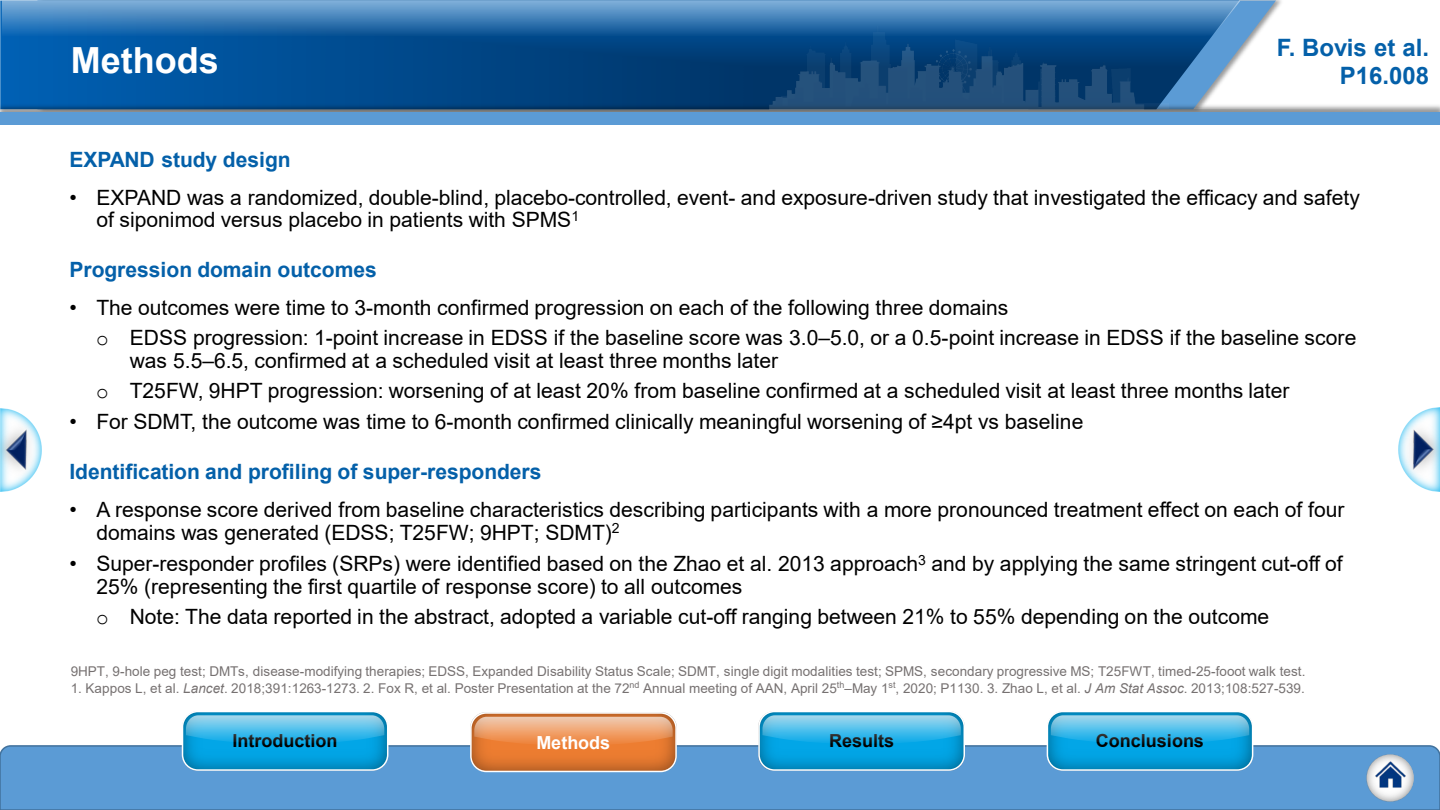
<style>
.page{position:relative;width:1440px;height:810px;background:#fff}
.page>*{position:absolute;margin:0;border:0;box-sizing:border-box;transform-origin:0 0}
.t1{font:700 36px "Arial";color:#fff}
.t2{font:700 24px/28.8px "Arial";color:#0460a9;text-align:right}
.t3{font:21px/22.6px "Arial";color:#000}
.t4{font:700 21px "Arial";color:#0460a9}
.t5{font:700 18px "Arial";color:#000}
.t6{font:700 18px "Arial";color:#fff}
.t7{font:13.5px "Arial";letter-spacing:.005em;color:#767171}
.s1{font-family:"Courier New"}
.s2{font-style:italic}
</style>
<div class="page">
<div style="left:0;top:745px;width:1440px;height:65px;background:#5b9bd5"></div>
<img style="left:1047px;top:714px;width:206px;height:56px">
<div style="left:1047px;top:711px;width:206px;height:60px;border:2px solid #fff;border-radius:15px"></div>
<svg style="left:1051px;top:715px;width:198px;height:29px;background:#4fbde8"></svg>
<img style="left:759px;top:714px;width:205px;height:56px">
<div style="left:758px;top:711px;width:207px;height:60px;border:2px solid #fff;border-radius:15px"></div>
<svg style="left:762px;top:715px;width:199px;height:29px;background:#4ebde8"></svg>
<img style="left:182px;top:714px;width:206px;height:56px">
<div style="left:182px;top:711px;width:206px;height:60px;border:2px solid #fff;border-radius:15px"></div>
<svg style="left:186px;top:715px;width:198px;height:29px;background:#4fbde8"></svg>
<img style="left:0;top:408px;width:19px;height:84px">
<img style="left:0;top:411px;width:42px;height:76px">
<img style="left:1421px;top:408px;width:19px;height:84px">
<img style="left:1398px;top:412px;width:42px;height:76px">
<img style="left:471px;top:715px;width:205px;height:57px">
<div style="left:470px;top:712px;width:207px;height:60px;border:2px solid #fff;border-radius:15px"></div>
<svg style="left:474px;top:717px;width:199px;height:29px;background:#eda16d"></svg>
<img style="left:1367px;top:754px;width:47px;height:48px">
<img style="left:1373px;top:758px;width:34px;height:33px">
<svg style="left:1239px;top:1px;width:37px;height:58px"></svg>
<svg style="left:1px;top:37px;width:1238px;height:65px;background:#085192"></svg>
<img style="left:0;top:102px;width:1440px;height:23px">
<div style="left:1px;top:112px;width:1439px;height:13px;background:#5b9bd5"></div>
<img style="left:770px;top:37px;width:398px;height:72px">
<svg style="left:0;top:0;width:1240px;height:37px;background:#4180b8"></svg>
<h1 class="t1" style="left:71px;top:35px;width:149px">Methods</h1>
<p class="t2" style="left:1277px;top:33px;width:154px">F. Bovis et al.<br>P16.008</p>
<p class="t4" style="left:69px;top:145px;width:223px">EXPAND study design</p>
<p class="t3" style="left:96px;top:186px;width:1265px;text-indent:-27px">• EXPAND was a randomized, double-blind, placebo-controlled, event- and exposure-driven study that investigated the efficacy and safety of siponimod versus placebo in patients with SPMS<sup>1</sup></p>
<p class="t4" style="left:69px;top:255px;width:309px">Progression domain outcomes</p>
<p class="t3" style="left:96px;top:292px;width:1262px;line-height:30.3px;text-indent:-27px">• The outcomes were time to 3-month confirmed progression on each of the following three domains<br><span class="s1">o</span> EDSS progression: 1-point increase in EDSS if the baseline score was 3.0–5.0, or a 0.5-point increase in EDSS if the baseline score</p>
<p class="t3" style="left:96px;top:345px;width:1195px;line-height:30px;text-indent:34px">was 5.5–6.5, confirmed at a scheduled visit at least three months later<br><span class="s1">o</span> T25FW, 9HPT progression: worsening of at least 20% from baseline confirmed at a scheduled visit at least three months later</p>
<p class="t3" style="left:69px;top:411px;width:1016px">• For SDMT, the outcome was time to 6-month confirmed clinically meaningful worsening of ≥4pt vs baseline</p>
<p class="t4" style="left:69px;top:457px;width:474px">Identification and profiling of super-responders</p>
<p class="t3" style="left:96px;top:498px;width:1250px;text-indent:-27px">• A response score derived from baseline characteristics describing participants with a more pronounced treatment effect on each of four domains was generated (EDSS; T25FW; 9HPT; SDMT)<sup>2</sup></p>
<p class="t3" style="left:96px;top:552px;width:1248px;text-indent:-27px">• Super-responder profiles (SRPs) were identified based on the Zhao et al. 2013 approach<sup>3</sup> and by applying the same stringent cut-off of<br>25% (representing the first quartile of response score) to all outcomes</p>
<p class="t3" style="left:96px;top:605px;width:1175px"><span class="s1">o</span> Note: The data reported in the abstract, adopted a variable cut-off ranging between 21% to 55% depending on the outcome</p>
<p class="t7" style="left:71px;top:662px;width:1236px">9HPT, 9-hole peg test; DMTs, disease-modifying therapies; EDSS, Expanded Disability Status Scale; SDMT, single digit modalities test; SPMS, secondary progressive MS; T25FWT, timed-25-fooot walk test.</p>
<p class="t7" style="left:71px;top:679px;width:1236px">1. Kappos L, et al. <span class="s2">Lancet</span>. 2018;391:1263-1273. 2. Fox R, et al. Poster Presentation at the 72<sup>nd</sup> Annual meeting of AAN, April 25<sup>th</sup>–May 1<sup>st</sup>, 2020; P1130. 3. Zhao L, et al. <span class="s2">J Am Stat Assoc</span>. 2013;108:527-539.</p>
<p class="t5" style="left:233px;top:728px;width:106px">Introduction</p>
<p class="t6" style="left:536px;top:730px;width:75px">Methods</p>
<p class="t5" style="left:829px;top:728px;width:67px">Results</p>
<p class="t5" style="left:1096px;top:728px;width:110px">Conclusions</p>
</div>
